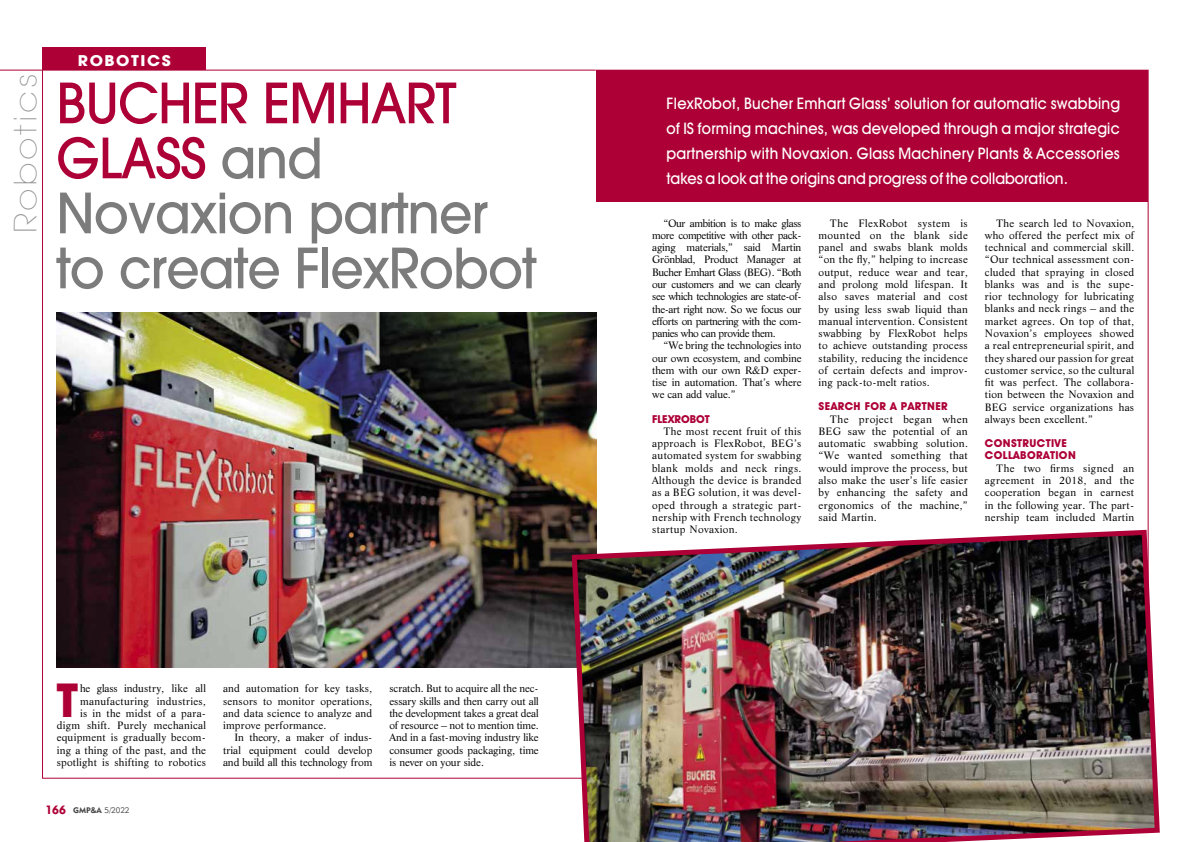
<style>
.page{position:relative;width:1191px;height:842px;background:#fff}
.page>*{position:absolute;margin:0;border:0;box-sizing:border-box;transform-origin:0 0}
.t1{font:500 55px/55px "Avant Garde";letter-spacing:-.02em;color:#7c7c7c;scale:.95 1}
.t2{font:700 47.1px "Avant Garde IT Cby BT";color:#ad0036}
.t3{font:200 30.4px "Avant Garde";letter-spacing:.075em;color:#939393;scale:1.15 1}
.t4{font:500 16px/25px "Avant Garde IT Cby BT";color:#fff;text-align:justify;scale:.95 1}
.t5{font:700 14.7px "Avant Garde";letter-spacing:.1em;color:#fff;scale:1.07 1}
.t6{font:700 11px/12.3px "Avant Garde IT Cby BT";letter-spacing:.035em;color:#ad0036}
.t7{font:700 11px "Avant Garde IT Cby BT";letter-spacing:-.005em;color:#ad0036}
.t8{font:10.5px/12.3px "Life BT";letter-spacing:.02em;color:#000;text-align:justify}
.t9{font:8px "Geometric 415 BT Lite A";color:#484848}
.s1{color:#ad0036}
.s2{font-family:"Geometric 415 BT Black A";font-size:11.9px;color:#ad0036}
.s3{font-family:"Geometric 415 BT Black A"}
</style>
<div class="page">
<div style="left:596px;top:70px;width:552px;height:132px;background:#ad0036"></div>
<hr style="left:0;top:70px;width:595px;height:1px;background:#ad0036">
<svg style="left:42px;top:47px;width:555px;height:731px"></svg>
<img style="left:57px;top:312px;width:539px;height:356px">
<img style="left:569px;top:527px;width:591px;height:315px">
<h3 class="t3" style="left:8px;top:233px;width:140px;rotate:-90deg">Robotics</h3>
<h3 class="t5" style="left:78px;top:51px;width:88px">ROBOTICS</h3>
<h1 class="t1" style="left:56px;top:76px;width:507px"><span class="s1">BUCHER EMHART<br>GLASS</span> and<br>Novaxion partner to create FlexRobot</h1>
<h2 class="t2" style="left:57px;top:671px;width:22px">T</h2>
<p class="t8" style="left:57px;top:682px;width:151px;text-align:right">he glass industry, like all manufacturing industries,<br>is in the midst of a para&shy;digm shift. Purely mechanical equipment is gradually becom&shy;ing a thing of the past, and the spotlight is shifting to robotics</p>
<p class="t8" style="left:223px;top:682px;width:151px">and automation for key tasks, sensors to monitor operations, and data science to analyze and improve performance.</p>
<p class="t8" style="left:223px;top:731px;width:151px;text-indent:11px">In theory, a maker of indus&shy;trial equipment could develop and build all this technology from</p>
<p class="t9" style="left:45px;top:806px;width:86px"><span class="s2">166</span> <span class="s3">GMP&amp;A</span> 5/2022</p>
<p class="t8" style="left:389px;top:682px;width:151px">scratch. But to acquire all the nec&shy;essary skills and then carry out all the development takes a great deal of resource – not to mention time.<br>And in a fast-moving industry like consumer goods packaging, time is never on your side.</p>
<p class="t4" style="left:666px;top:90px;width:479px">FlexRobot, Bucher Emhart Glass’ solution for automatic swabbing of IS forming machines, was developed through a major strategic partnership with Novaxion. Glass Machinery Plants &amp; Accessories takes a look at the origins and progress of the collaboration.</p>
<p class="t8" style="left:652px;top:216px;width:151px;text-indent:11px">“Our ambition is to make glass more competitive with other pack&shy;aging materials,” said Martin Grönblad, Product Manager at Bucher Emhart Glass (BEG). “Both our customers and we can clearly see which technologies are state-of&shy;the-art right now. So we focus our efforts on partnering with the com&shy;panies who can provide them.</p>
<p class="t8" style="left:652px;top:339px;width:151px;text-indent:11px">“We bring the technologies into our own ecosystem, and combine them with our own R&amp;D exper&shy;tise in automation. That’s where we can add value.”</p>
<p class="t7" style="left:652px;top:412px;width:59px">FLEXROBOT</p>
<p class="t8" style="left:652px;top:425px;width:151px;text-indent:11px">The most recent fruit of this approach is FlexRobot, BEG’s automated system for swabbing blank molds and neck rings.<br>Although the device is branded as a BEG solution, it was devel&shy;oped through a strategic part&shy;nership with French technology startup Novaxion.</p>
<p class="t8" style="left:818px;top:216px;width:151px;text-indent:11px">The FlexRobot system is mounted on the blank side panel and swabs blank molds “on the fly,” helping to increase output, reduce wear and tear, and prolong mold lifespan. It also saves material and cost by using less swab liquid than manual intervention. Consistent swabbing by FlexRobot helps to achieve outstanding process stability, reducing the incidence of certain defects and improv&shy;ing pack-to-melt ratios.</p>
<p class="t6" style="left:818px;top:400px;width:131px">SEARCH FOR A PARTNER</p>
<p class="t8" style="left:818px;top:412px;width:151px;text-indent:11px">The project began when BEG saw the potential of an automatic swabbing solution. “We wanted something that would improve the process, but also make the user’s life easier by enhancing the safety and ergonomics of the machine,” said Martin.</p>
<p class="t8" style="left:985px;top:216px;width:151px;text-indent:11px">The search led to Novaxion, who offered the perfect mix of technical and commercial skill. “Our technical assessment con&shy;cluded that spraying in closed blanks was and is the supe&shy;rior technology for lubricating blanks and neck rings – and the market agrees. On top of that, Novaxion’s employees showed a real entrepreneurial spirit, and they shared our passion for great customer service, so the cultural fit was perfect. The collabora&shy;tion between the Novaxion and BEG service organizations has always been excellent.”</p>
<p class="t6" style="left:985px;top:437px;width:92px">CONSTRUCTIVE<br>COLLABORATION</p>
<p class="t8" style="left:985px;top:461px;width:151px;text-indent:11px">The two firms signed an agreement in 2018, and the cooperation began in earnest in the following year. The part&shy;nership team included Martin</p>
</div>
